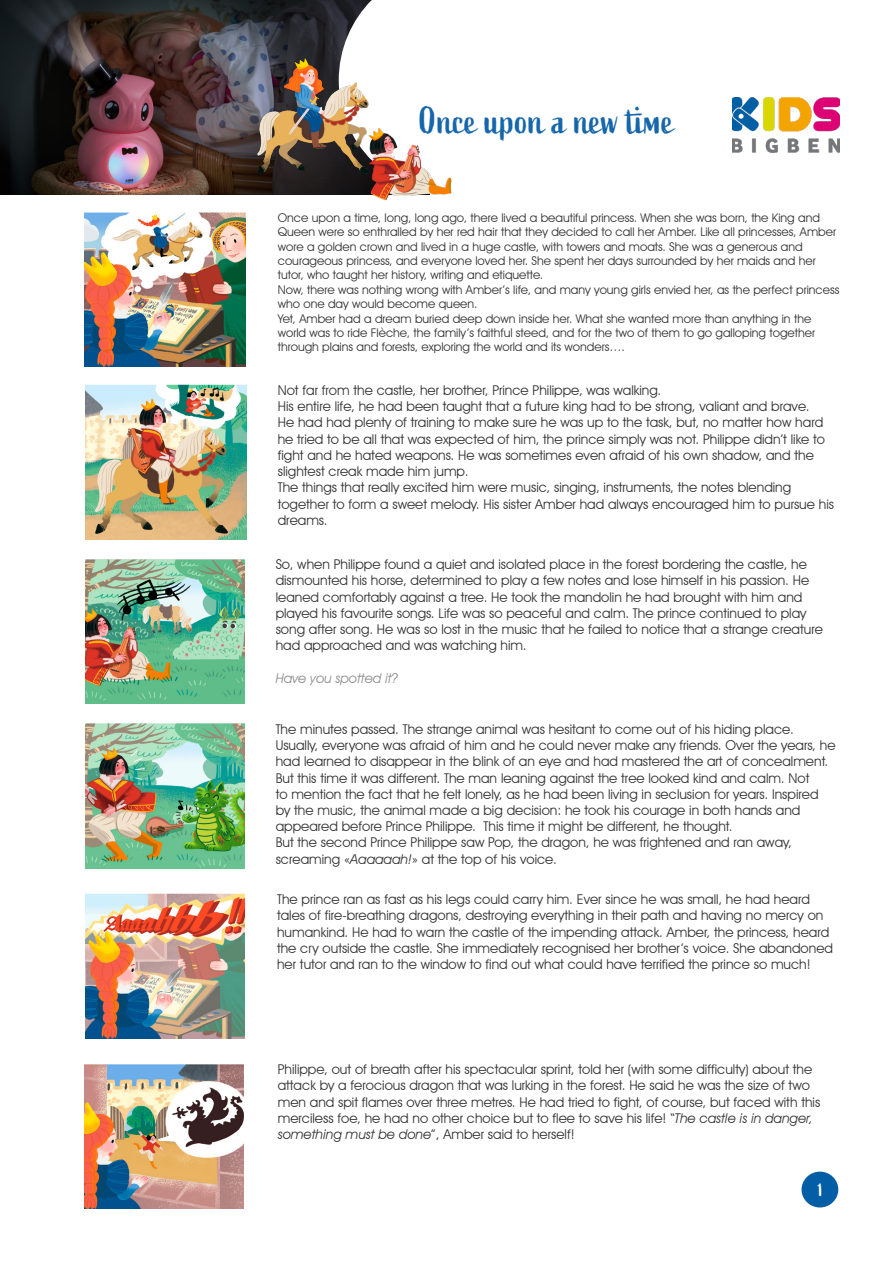
<style>
.page{position:relative;width:893px;height:1263px;background:#fff}
.page>*{position:absolute;margin:0;border:0;box-sizing:border-box;transform-origin:0 0}
.t1{font:37.5px "Active";color:#1666ab}
.t2{font:18px "Active";color:#fff}
.t3{font:13.5px/16.2px "Avant Garde IT Cby BT";color:#323232}
.t4{font:italic 13.5px "Avant Garde IT Cby BT";color:#8c8c8c}
.t5{font:12px/14.4px "Avant Garde IT Cby BT";color:#323232}
.s1{font-style:italic}
</style>
<div class="page">
<img style="left:84px;top:212px;width:162px;height:155px">
<img style="left:85px;top:385px;width:162px;height:154px">
<img style="left:85px;top:559px;width:160px;height:145px">
<img style="left:85px;top:724px;width:160px;height:145px">
<img style="left:85px;top:894px;width:160px;height:145px">
<img style="left:84px;top:1064px;width:160px;height:145px">
<img style="left:0;top:0;width:339px;height:194px">
<svg style="left:339px;top:0;width:33px;height:194px"></svg>
<img style="left:732px;top:97px;width:107px;height:56px">
<img style="left:257px;top:58px;width:112px;height:116px">
<img style="left:351px;top:104px;width:101px;height:97px">
<div style="left:801px;top:1171px;width:37px;height:36px;background:#035ea5;border-radius:50%"></div>
<p class="t1" style="left:420px;top:99px;width:256px">Once upon a new time</p>
<p class="t5" style="left:278px;top:210px;width:560px">Once upon a time, long, long ago, there lived a beautiful princess. When she was born, the King and Queen were so enthralled by her red hair that they decided to call her Amber. Like all princesses, Amber wore a golden crown and lived in a huge castle, with towers and moats. She was a generous and courageous princess, and everyone loved her. She spent her days surrounded by her maids and her tutor, who taught her history, writing and etiquette.</p>
<p class="t5" style="left:278px;top:282px;width:563px">Now, there was nothing wrong with Amber’s life, and many young girls envied her, as the perfect princess who one day would become queen.</p>
<p class="t5" style="left:278px;top:311px;width:539px">Yet, Amber had a dream buried deep down inside her. What she wanted more than anything in the world was to ride Flèche, the family’s faithful steed, and for the two of them to go galloping together through plains and forests, exploring the world and its wonders….</p>
<p class="t3" style="left:278px;top:382px;width:385px">Not far from the castle, her brother, Prince Philippe, was walking.</p>
<p class="t3" style="left:278px;top:398px;width:533px">His entire life, he had been taught that a future king had to be strong, valiant and brave.</p>
<p class="t3" style="left:278px;top:414px;width:549px">He had had plenty of training to make sure he was up to the task, but, no matter how hard he tried to be all that was expected of him, the prince simply was not. Philippe didn’t like to fight and he hated weapons. He was sometimes even afraid of his own shadow, and the slightest creak made him jump.</p>
<p class="t3" style="left:278px;top:479px;width:558px">The things that really excited him were music, singing, instruments, the notes blending together to form a sweet melody. His sister Amber had always encouraged him to pursue his dreams.</p>
<p class="t3" style="left:276px;top:556px;width:549px">So, when Philippe found a quiet and isolated place in the forest bordering the castle, he dismounted his horse, determined to play a few notes and lose himself in his passion. He leaned comfortably against a tree. He took the mandolin he had brought with him and played his favourite songs. Life was so peaceful and calm. The prince continued to play song after song. He was so lost in the music that he failed to notice that a strange creature had approached and was watching him.</p>
<p class="t4" style="left:276px;top:670px;width:124px">Have you spotted it?</p>
<p class="t3" style="left:276px;top:721px;width:561px">The minutes passed. The strange animal was hesitant to come out of his hiding place.<br>Usually, everyone was afraid of him and he could never make any friends. Over the years, he had learned to disappear in the blink of an eye and had mastered the art of concealment.<br>But this time it was different. The man leaning against the tree looked kind and calm. Not<br>to mention the fact that he felt lonely, as he had been living in seclusion for years. Inspired by the music, the animal made a big decision: he took his courage in both hands and appeared before Prince Philippe. This time it might be different, he thought.</p>
<p class="t3" style="left:276px;top:834px;width:518px">But the second Prince Philippe saw Pop, the dragon, he was frightened and ran away, screaming «<span class="s1">Aaaaaah!</span>» at the top of his voice.</p>
<p class="t3" style="left:277px;top:891px;width:557px">The prince ran as fast as his legs could carry him. Ever since he was small, he had heard tales of fire-breathing dragons, destroying everything in their path and having no mercy on humankind. He had to warn the castle of the impending attack. Amber, the princess, heard the cry outside the castle. She immediately recognised her brother’s voice. She abandoned her tutor and ran to the window to find out what could have terrified the prince so much!</p>
<p class="t3" style="left:278px;top:1061px;width:544px">Philippe, out of breath after his spectacular sprint, told her (with some difficulty) about the attack by a ferocious dragon that was lurking in the forest. He said he was the size of two men and spit flames over three metres. He had tried to fight, of course, but faced with this merciless foe, he had no other choice but to flee to save his life! “<span class="s1">The castle is in danger, something must be done</span>”, Amber said to herself!</p>
<p class="t2" style="left:818px;top:1180px;width:7px">1</p>
</div>
